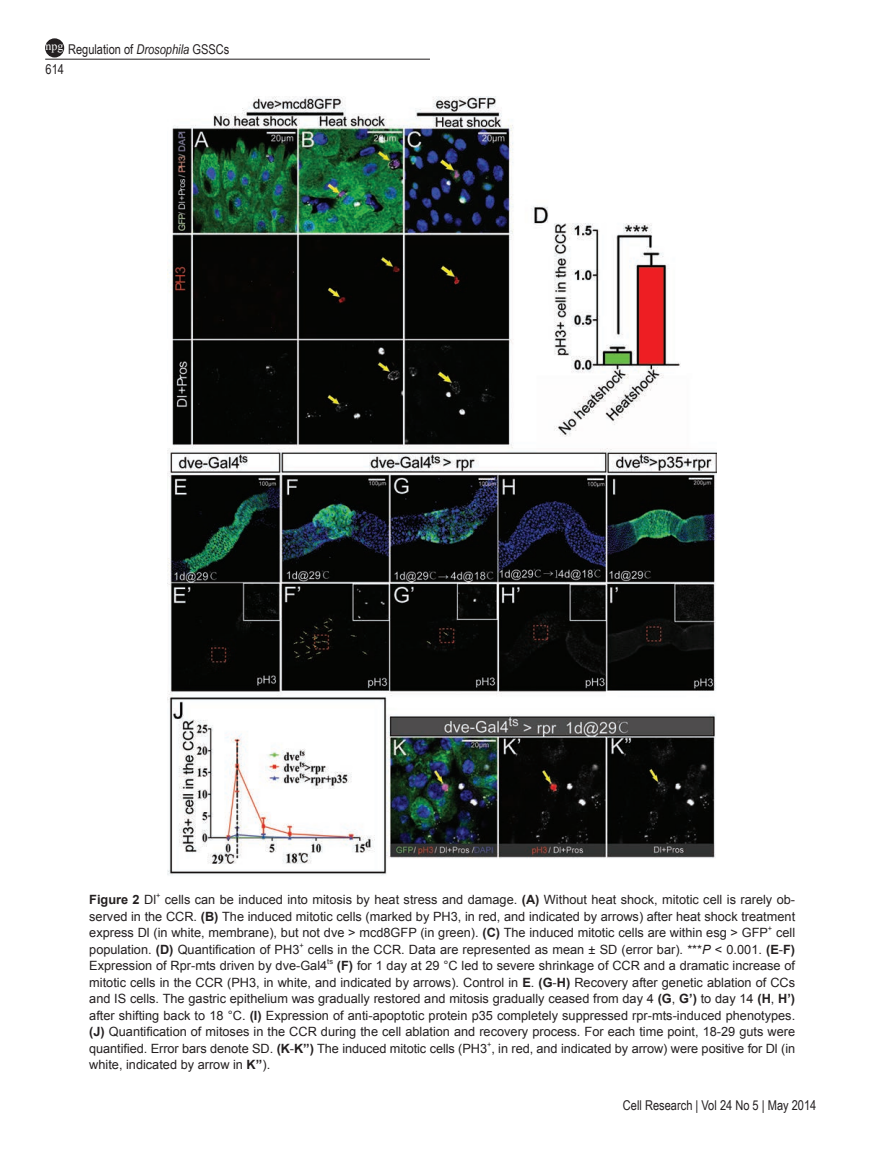
<style>
.page{position:relative;width:893px;height:1170px;background:#fff}
.page>*{position:absolute;margin:0;border:0;box-sizing:border-box;transform-origin:0 0}
.t1{font:13.5px "Arial Narrow";color:#231f20}
.t2{font:12.75px/16.5px "Arial";color:#231f20;text-align:justify}
.t3{font:700 12.75px "Arial";color:#231f20}
.t4{font:12px "Times New Roman";color:#fff}
.t5{font:7.5px "Arial";color:#231f20}
.s1{font-style:italic}
.s2{font-weight:400}
.s3{font-weight:700}
</style>
<div class="page">
<hr style="left:45px;top:59px;width:385px;height:1px;background:#231f20">
<div style="left:46px;top:39px;width:17px;height:18px;background:#231f20;border-radius:50%"></div>
<div style="left:45px;top:38px;width:19px;height:19px;border:2px solid #231f20;border-radius:50%"></div>
<img style="left:168px;top:97px;width:549px;height:778px">
<p class="t1" style="left:68px;top:39px;width:163px">Regulation of <span class="s1">Drosophila</span> GSSCs</p>
<p class="t4" style="left:46px;top:38px;width:19px">npg</p>
<p class="t1" style="left:46px;top:59px;width:20px">614</p>
<p class="t3" style="left:89px;top:891px;width:68px">Figure 2 <span class="s2">Dl</span></p>
<p class="t5" style="left:156px;top:890px;width:6px">+</p>
<p class="t2" style="left:89px;top:891px;width:707px;text-indent:76px">cells can be induced into mitosis by heat stress and damage. <span class="s3">(A)</span> Without heat shock, mitotic cell is rarely ob&shy;served in the CCR. <span class="s3">(B)</span> The induced mitotic cells (marked by PH3, in red, and indicated by arrows) after heat shock treatment express Dl (in white, membrane), but not dve &gt; mcd8GFP (in green). <span class="s3">(C)</span> The induced mitotic cells are within esg &gt; GFP</p>
<p class="t5" style="left:768px;top:923px;width:6px">+</p>
<p class="t2" style="left:776px;top:924px;width:21px">cell</p>
<p class="t2" style="left:89px;top:941px;width:212px">population. <span class="s3">(D)</span> Quantification of PH3</p>
<p class="t5" style="left:299px;top:939px;width:6px">+</p>
<p class="t2" style="left:89px;top:941px;width:707px;text-indent:219px">cells in the CCR. Data are represented as mean ± SD (error bar). ***<span class="s1">P</span> &lt; 0.001. <span class="s3">(E</span>-<span class="s3">F)<br></span>Expression of Rpr-mts driven by dve-Gal4</p>
<p class="t5" style="left:327px;top:956px;width:7px">ts</p>
<p class="t2" style="left:89px;top:957px;width:707px;text-indent:248px"><span class="s3">(F)</span> for 1 day at 29 °C led to severe shrinkage of CCR and a dramatic increase of mitotic cells in the CCR (PH3, in white, and indicated by arrows). Control in <span class="s3">E</span>. <span class="s3">(G</span>-<span class="s3">H)</span> Recovery after genetic ablation of CCs and IS cells. The gastric epithelium was gradually restored and mitosis gradually ceased from day 4 <span class="s3">(G</span>, <span class="s3">G’)</span> to day 14 <span class="s3">(H</span>, <span class="s3">H’) </span>after shifting back to 18 °C. <span class="s3">(I)</span> Expression of anti-apoptotic protein p35 completely suppressed rpr-mts-induced phenotypes. <span class="s3">(J)</span> Quantification of mitoses in the CCR during the cell ablation and recovery process. For each time point, 18-29 guts were quantified. Error bars denote SD. <span class="s3">(K</span>-<span class="s3">K’’)</span> The induced mitotic cells (PH3 , in red, and indicated by arrow) were positive for Dl (in</p>
<p class="t5" style="left:487px;top:1038px;width:6px">+</p>
<p class="t2" style="left:89px;top:1056px;width:182px">white, indicated by arrow in <span class="s3">K’’</span>).</p>
<p class="t1" style="left:623px;top:1094px;width:195px">Cell Research | Vol 24 No 5 | May 2014</p>
</div>
